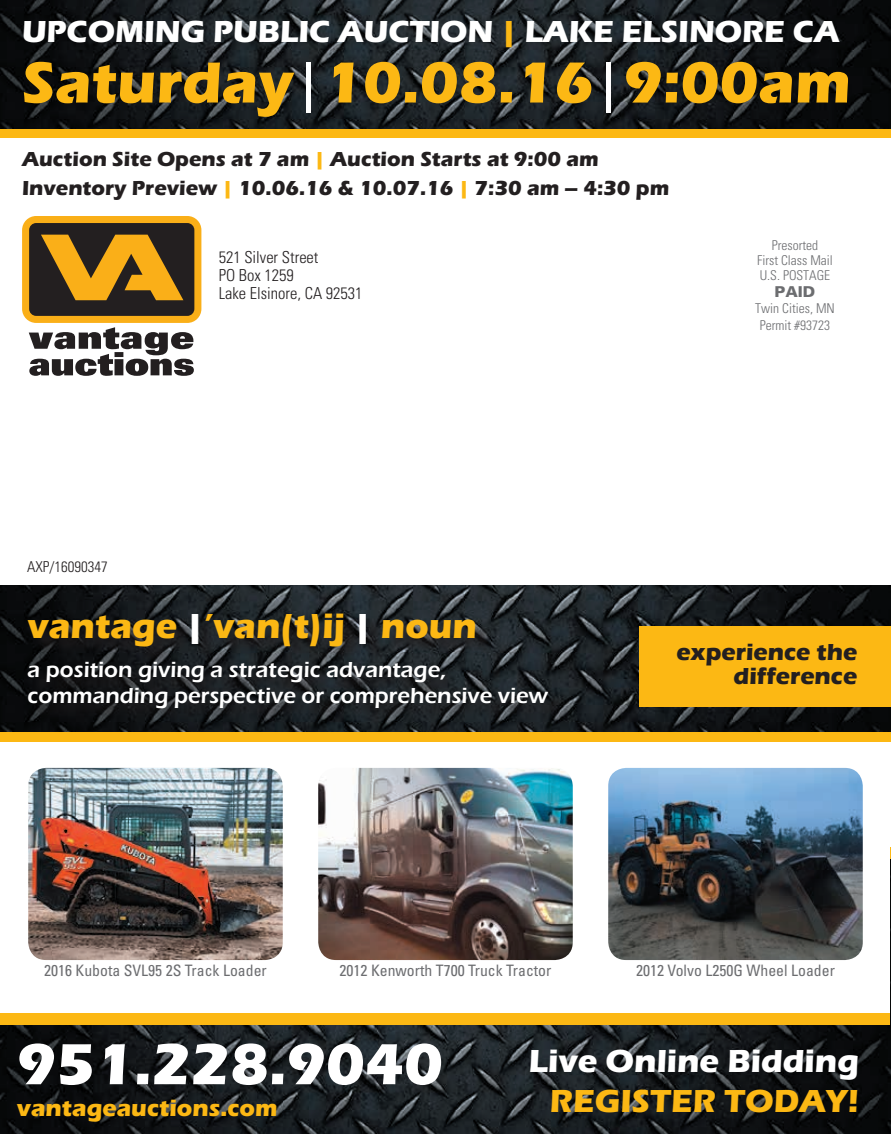
<style>
.page{position:relative;width:891px;height:1134px;background:#fff}
.page>*{position:absolute;margin:0;border:0;box-sizing:border-box;transform-origin:0 0}
.t1{font:700 60px "Eras Itc T";color:#fcb814}
.t2{font:700 60px "Eras Itc T";color:#fff}
.t3{font:700 36px "Eras Itc T";color:#fcb814}
.t4{font:700 33px "Eras Itc T";color:#fff}
.t5{font:700 33px "Eras Itc T";color:#fcb814}
.t6{font:700 31.5px "Eras Itc T";color:#fff}
.t7{font:700 24px/24px "Eras Itc T";color:#231f20;text-align:right}
.t8{font:700 24px "Eras Itc T";color:#fcb814}
.t9{font:600 22.5px/25.5px "Eras Itc T";color:#fff}
.t10{font:700 21px/29.2px "Eras Itc T";color:#231f20}
.t11{font:300 condensed 16.5px/18px "Univers";color:#231f20}
.t12{font:condensed 15.75px "Univers";color:#6c6d70}
.t13{font:300 condensed 15px "Univers";color:#231f20}
.t14{font:900 15px "Univers";color:#6c6d70}
.t15{font:300 condensed 13.5px/15px "Univers";color:#6c6d70;text-align:center}
.s1{color:#fcb814}
.s2{font-weight:500;color:#fff}
.s3{color:#fff}
</style>
<div class="page">
<svg style="left:890px;top:847px;width:1px;height:13px"></svg>
<div style="left:0;top:1013px;width:891px;height:28px;background:#fcb814"></div>
<div style="left:0;top:110px;width:891px;height:28px;background:#fcb814"></div>
<div style="left:0;top:713px;width:891px;height:28px;background:#fcb814"></div>
<img style="left:890px;top:860px;width:1px;height:165px">
<img style="left:0;top:1025px;width:891px;height:109px">
<img style="left:0;top:0;width:891px;height:129px">
<img style="left:0;top:586px;width:891px;height:146px">
<img style="left:28px;top:768px;width:255px;height:192px">
<img style="left:608px;top:768px;width:255px;height:192px">
<img style="left:318px;top:768px;width:255px;height:192px">
<svg style="left:22px;top:216px;width:179px;height:160px"></svg>
<div style="left:30px;top:615px;width:535px;height:110px;background:#231f20;opacity:.75"></div>
<div style="left:640px;top:626px;width:251px;height:81px;background:#fcb814"></div>
<h3 class="t6" style="left:22px;top:13px;width:819px">UPCOMING PUBLIC AUCTION <span class="s1">|</span> LAKE ELSINORE CA</h3>
<h1 class="t1" style="left:22px;top:48px;width:830px">Saturday<span class="s2">|</span>10.08.16<span class="s2">|</span>9:00am</h1>
<p class="t10" style="left:22px;top:144px;width:649px">Auction Site Opens at 7 am <span class="s1">|</span> Auction Starts at 9:00 am<br>Inventory Preview <span class="s1">|</span> 10.06.16 &amp; 10.07.16 <span class="s1">|</span> 7:30 am – 4:30 pm</p>
<p class="t13" style="left:27px;top:558px;width:82px">AXP/16090347</p>
<p class="t11" style="left:219px;top:248px;width:145px">521 Silver Street<br>PO Box 1259<br>Lake Elsinore, CA 92531</p>
<h2 class="t3" style="left:28px;top:605px;width:451px">vantage <span class="s3">|</span>’van(t)ij <span class="s3">|</span> noun</h2>
<p class="t9" style="left:28px;top:657px;width:522px">a position giving a strategic advantage, commanding perspective or comprehensive view</p>
<p class="t15" style="left:757px;top:238px;width:77px">Presorted<br>First Class Mail<br>U.S. POSTAGE</p>
<p class="t14" style="left:775px;top:282px;width:42px">PAID</p>
<p class="t15" style="left:755px;top:300px;width:81px;line-height:16.5px">Twin Cities, MN<br>Permit #93723</p>
<p class="t7" style="left:676px;top:640px;width:182px">experience the difference</p>
<p class="t12" style="left:44px;top:961px;width:224px">2016 Kubota SVL95 2S Track Loader</p>
<p class="t12" style="left:340px;top:961px;width:213px">2012 Kenworth T700 Truck Tractor</p>
<p class="t12" style="left:636px;top:961px;width:200px">2012 Volvo L250G Wheel Loader</p>
<h1 class="t2" style="left:17px;top:1030px;width:428px">951.228.9040</h1>
<p class="t8" style="left:17px;top:1094px;width:262px">vantageauctions.com</p>
<h3 class="t4" style="left:529px;top:1042px;width:332px">Live Online Bidding</h3>
<h3 class="t5" style="left:550px;top:1082px;width:311px">REGISTER TODAY!</h3>
</div>
